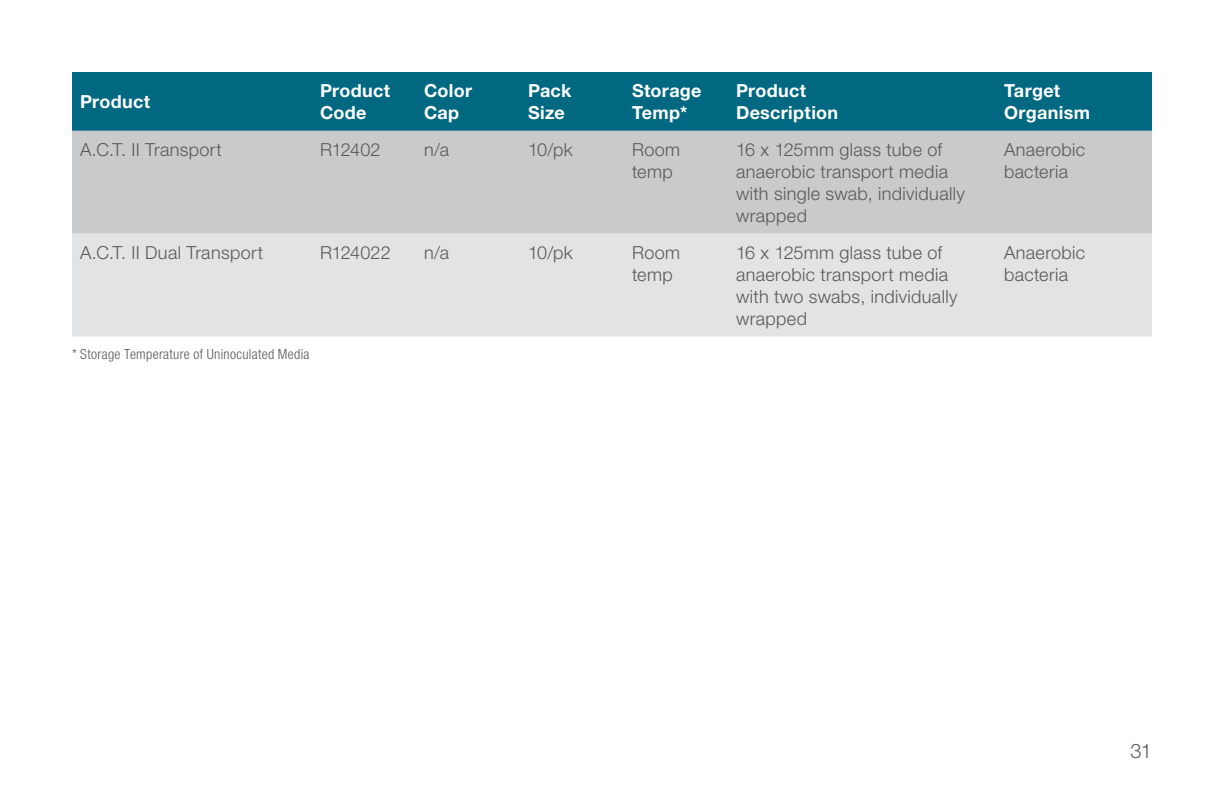
<style>
.page{position:relative;width:1224px;height:792px;background:#fff}
.page>*{position:absolute;margin:0;border:0;box-sizing:border-box;transform-origin:0 0}
.t1{font:300 20px "Helvetica Neue LT Std";color:#58595b}
.t2{font:300 18px/22px "Helvetica Neue LT Std";letter-spacing:.02em;color:#58595b}
.t3{font:700 18px/22px "Helvetica Neue LT Std";letter-spacing:.02em;color:#fff}
.t4{font:300 18px "Helvetica Neue LT Std";letter-spacing:-.005em;color:#58595b}
.t5{font:300 condensed 14px "Helvetica Neue LT Std";letter-spacing:.02em;color:#58595b}
</style>
<div class="page">
<div style="left:72px;top:72px;width:1080px;height:59px;background:#006880"></div>
<div style="left:72px;top:131px;width:1080px;height:103px;background:#c9cacc"></div>
<div style="left:72px;top:234px;width:1080px;height:103px;background:#e2e3e4"></div>
<p class="t3" style="left:80px;top:90px;width:72px">Product</p>
<p class="t3" style="left:320px;top:79px;width:72px">Product<br>Code</p>
<p class="t3" style="left:424px;top:79px;width:50px">Color<br>Cap</p>
<p class="t3" style="left:528px;top:79px;width:45px">Pack<br>Size</p>
<p class="t3" style="left:632px;top:79px;width:71px">Storage<br>Temp*</p>
<p class="t3" style="left:736px;top:79px;width:104px">Product<br>Description</p>
<p class="t3" style="left:1004px;top:79px;width:88px">Target<br>Organism</p>
<p class="t2" style="left:80px;top:138px;width:143px">A.C.T. II Transport</p>
<p class="t2" style="left:320px;top:138px;width:62px">R12402</p>
<p class="t2" style="left:424px;top:138px;width:27px">n/a</p>
<p class="t2" style="left:528px;top:138px;width:46px">10/pk</p>
<p class="t2" style="left:632px;top:138px;width:50px">Room temp</p>
<p class="t2" style="left:736px;top:138px;width:230px">16 x 125mm glass tube of anaerobic transport media with single swab, individually wrapped</p>
<p class="t2" style="left:1004px;top:138px;width:83px">Anaerobic bacteria</p>
<p class="t2" style="left:80px;top:241px;width:185px">A.C.T. II Dual Transport</p>
<p class="t4" style="left:320px;top:241px;width:72px">R124022</p>
<p class="t2" style="left:424px;top:241px;width:27px">n/a</p>
<p class="t2" style="left:528px;top:241px;width:46px">10/pk</p>
<p class="t2" style="left:632px;top:241px;width:50px">Room temp</p>
<p class="t2" style="left:736px;top:241px;width:223px">16 x 125mm glass tube of anaerobic transport media with two swabs, individually wrapped</p>
<p class="t2" style="left:1004px;top:241px;width:83px">Anaerobic bacteria</p>
<p class="t5" style="left:72px;top:346px;width:239px">* Storage Temperature of Uninoculated Media</p>
<p class="t1" style="left:1130px;top:739px;width:23px">31</p>
</div>
